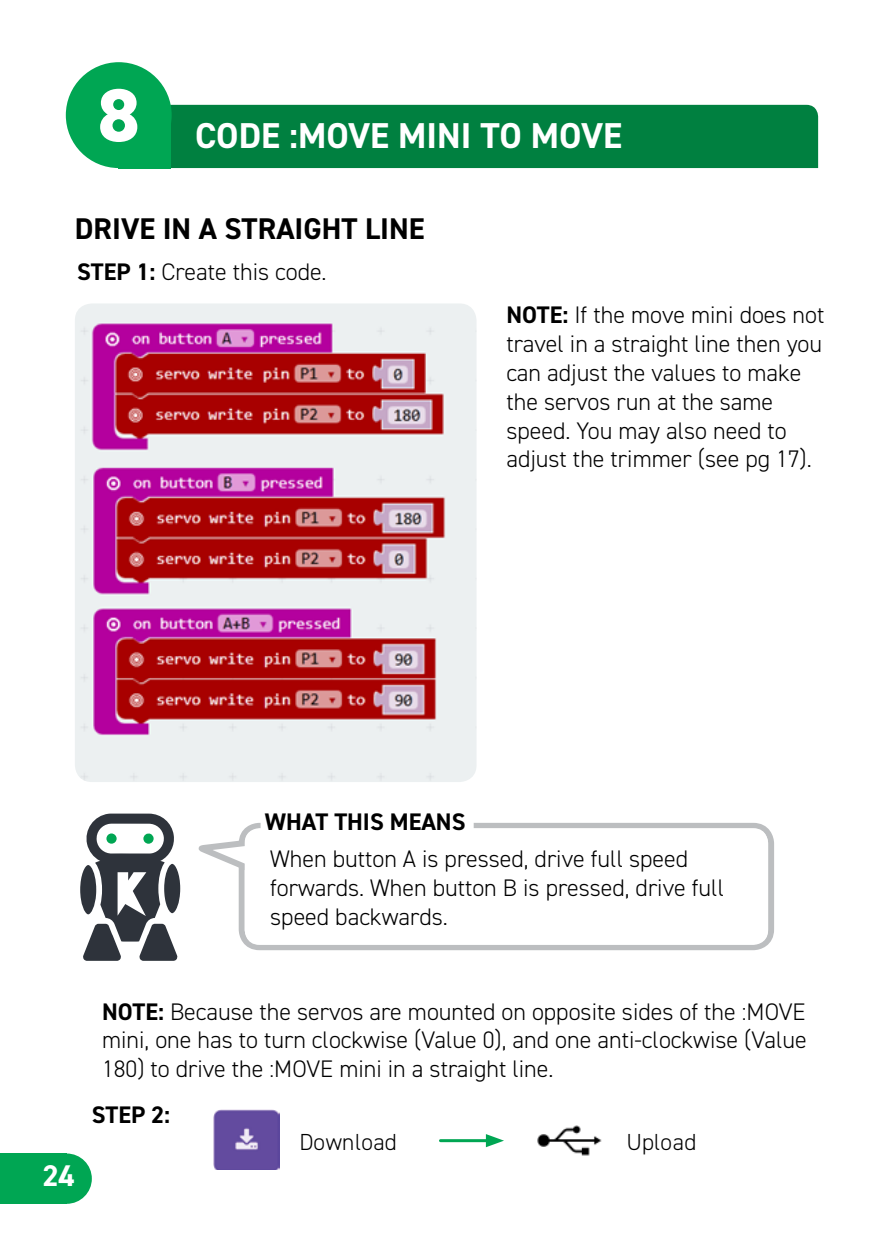
<style>
.page{position:relative;width:893px;height:1259px;background:#fff}
.page>*{position:absolute;margin:0;border:0;box-sizing:border-box;transform-origin:0 0}
.t1{font:700 36px "DIN2014";color:#fff}
.t2{font:700 30px "DIN2014";color:#000}
.t3{font:700 30px "DIN2014";color:#fff}
.t4{font:300 24px/28.8px "DIN2014";color:#000}
.t5{font:700 24px "DIN2014";color:#000}
.t6{font:300 23.4px "DIN2014";color:#000}
.s1{font-weight:700}
</style>
<div class="page">
<div style="left:0;top:1153px;width:67px;height:50px;background:#00a653"></div>
<div style="left:42px;top:1153px;width:50px;height:50px;background:#00a653;border-radius:50%"></div>
<svg style="left:80px;top:813px;width:100px;height:148px"></svg>
<div style="left:239px;top:823px;width:535px;height:127px;border:6px solid #bcbec0;border-radius:18px"></div>
<svg style="left:198px;top:833px;width:50px;height:49px"></svg>
<div style="left:245px;top:828px;width:523px;height:117px;background:#fff;border-radius:15px"></div>
<div style="left:261px;top:811px;width:213px;height:24px;background:#fff;border-radius:6px"></div>
<div style="left:171px;top:105px;width:647px;height:63px;background:#008040"></div>
<div style="left:118px;top:105px;width:53px;height:63px;background:#00a653"></div>
<div style="left:66px;top:62px;width:106px;height:106px;background:#00a653;border-radius:50%"></div>
<img style="left:75px;top:303px;width:402px;height:479px">
<img style="left:537px;top:1125px;width:65px;height:31px">
<hr style="left:440px;top:1139px;width:50px;height:3px;background:#00a653">
<svg style="left:486px;top:1134px;width:18px;height:13px"></svg>
<img style="left:213px;top:1110px;width:66px;height:60px">
<h1 class="t1" style="left:98px;top:111px;width:526px"><sup>8</sup> CODE :MOVE MINI TO MOVE</h1>
<p class="t2" style="left:75px;top:209px;width:351px">DRIVE IN A STRAIGHT LINE</p>
<p class="t4" style="left:77px;top:258px;width:251px"><span class="s1">STEP 1:</span> Create this code.</p>
<p class="t4" style="left:506px;top:301px;width:320px"><span class="s1">NOTE:</span> If the move mini does not travel in a straight line then you can adjust the values to make the servos run at the same speed. You may also need to adjust the trimmer (see pg 17).</p>
<p class="t5" style="left:265px;top:806px;width:202px">WHAT THIS MEANS</p>
<p class="t4" style="left:270px;top:844px;width:455px">When button A is pressed, drive full speed forwards. When button B is pressed, drive full speed backwards.</p>
<p class="t4" style="left:102px;top:997px;width:706px;text-align:justify"><span class="s1">NOTE:</span> Because the servos are mounted on opposite sides of the :MOVE mini, one has to turn clockwise (Value 0), and one anti-clockwise (Value 180) to drive the :MOVE mini in a straight line.</p>
<p class="t3" style="left:42px;top:1155px;width:34px">24</p>
<p class="t5" style="left:92px;top:1098px;width:80px">STEP 2:</p>
<p class="t6" style="left:299px;top:1127px;width:99px">Download</p>
<p class="t6" style="left:627px;top:1127px;width:71px">Upload</p>
</div>
